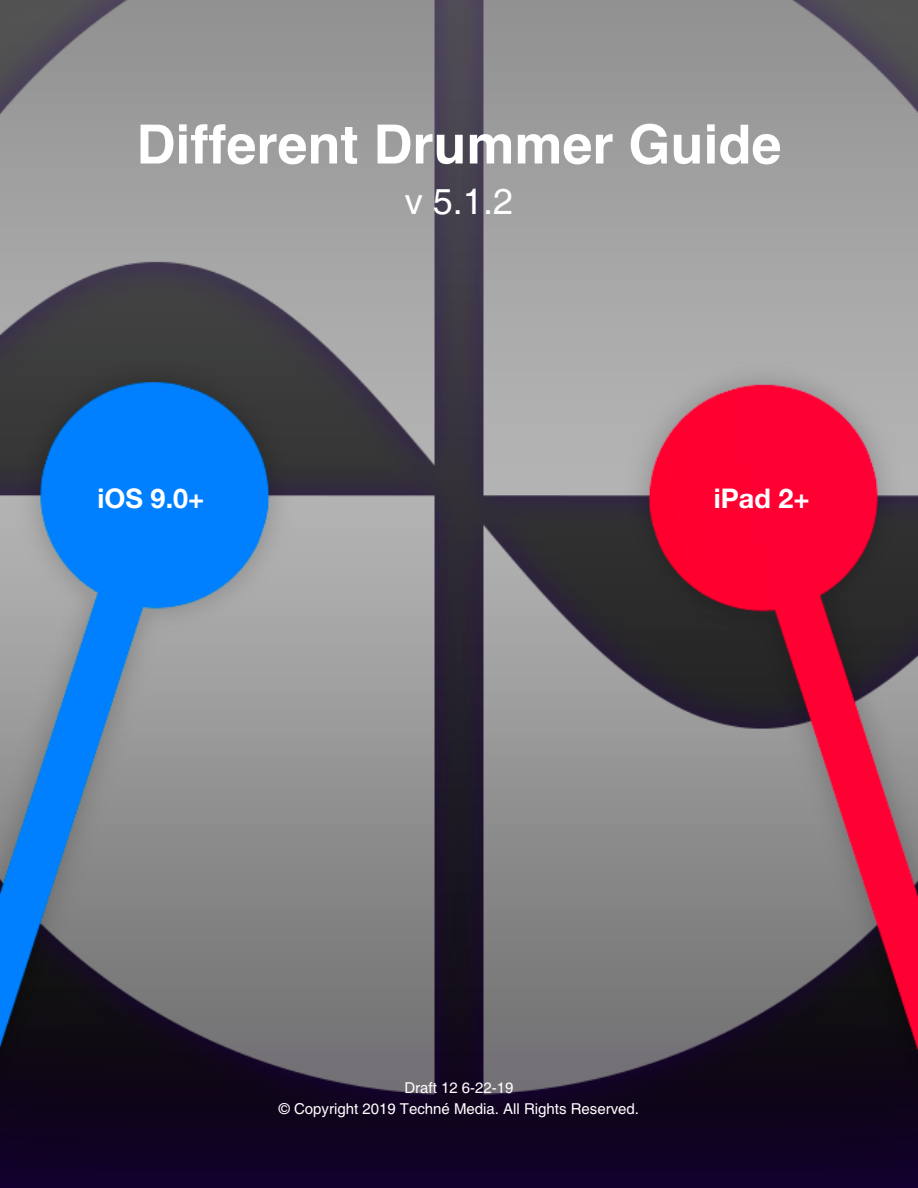
<style>
.page{position:relative;width:918px;height:1188px;background:#fff}
.page>*{position:absolute;margin:0;border:0;box-sizing:border-box;transform-origin:0 0}
.t1{font:700 54px "Helvetica";color:#fff}
.t2{font:36px "Helvetica";color:#fff}
.t3{font:700 27px "Helvetica Neue";color:#fff}
.t4{font:15px/20.9px "Helvetica";color:#fff;text-align:center}
</style>
<div class="page">
<img style="left:0;top:0;width:918px;height:1188px">
<h1 class="t1" style="left:136px;top:125px;width:647px">Different Drummer Guide</h1>
<h2 class="t2" style="left:405px;top:188px;width:110px">v 5.1.2</h2>
<h3 class="t3" style="left:98px;top:482px;width:108px">iOS 9.0+</h3>
<h3 class="t3" style="left:714px;top:482px;width:97px">iPad 2+</h3>
<p class="t4" style="left:279px;top:1079px;width:362px">Draft 12 6-22-19<br>© Copyright 2019 Techné Media. All Rights Reserved.</p>
</div>
